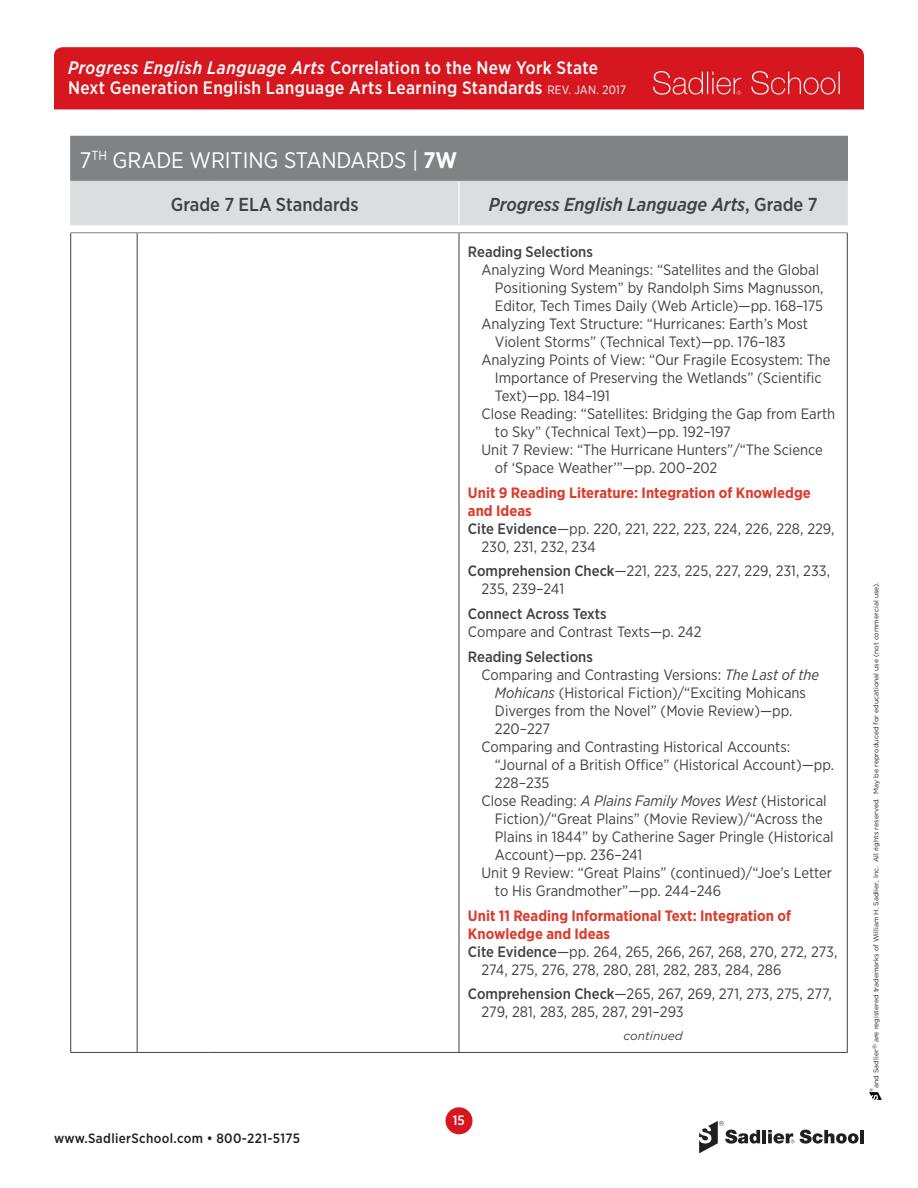
<style>
.page{position:relative;width:918px;height:1188px;background:#fff}
.page>*{position:absolute;margin:0;border:0;box-sizing:border-box;transform-origin:0 0}
.DOMAIN_PARAGRAPH{font:22.5px "Gotham Narrow";letter-spacing:-.005em;color:#fff}
.Table_header{font:italic 500 18.75px "Gotham Narrow";color:#414142}
.Table_header-2{font:500 18.75px "Gotham Narrow";color:#414142}
.t1{font:500 18px/19.8px "Gotham Narrow";letter-spacing:.02em;color:#fff}
.Citation_indents{font:15px/18px "Gotham Narrow";color:#414142}
.Citations{font:15px/18px "Gotham Narrow";color:#414142}
.Citation_Subhead_Med{font:15px/18px "Gotham Narrow";color:#414142}
.Citation_Red_Head{font:700 15px/18px "Gotham Narrow";color:#dc3c2b}
.Citation_Subhead_Med-2{font:500 15px "Gotham Narrow";color:#414142}
.t2{font:500 13.5px "Gotham Narrow";letter-spacing:.025em;color:#231f20}
.t3{font:500 13.5px "Gotham Narrow";color:#fff}
.CONTINUED{font:italic 12px "Gotham";color:#414142}
.t4{font:6.9px "Gotham";color:#231f20}
.t5{font:4.8px "Gotham";color:#231f20}
.s1{font-style:italic}
.s2{font-weight:400;font-size:12px}
.s3{font-weight:700}
.s4{font-style:normal}
.s5{font-weight:500}
</style>
<div class="page">
<svg style="left:869px;top:1093px;width:13px;height:7px"></svg>
<svg style="left:699px;top:1121px;width:61px;height:32px"></svg>
<hr style="left:762px;top:1130px;width:4px;height:13px;background:#231f20">
<svg style="left:800px;top:1130px;width:59px;height:14px"></svg>
<hr style="left:860px;top:1130px;width:4px;height:13px;background:#231f20">
<svg style="left:768px;top:1130px;width:26px;height:14px"></svg>
<div style="left:446px;top:1107px;width:27px;height:27px;background:#d7171f;border-radius:50%"></div>
<div style="left:54px;top:47px;width:810px;height:62px;background:#d7171f"></div>
<svg style="left:653px;top:71px;width:88px;height:24px;background:#dd3f45"></svg>
<svg style="left:751px;top:71px;width:89px;height:24px;background:#dc3940"></svg>
<div style="left:71px;top:136px;width:776px;height:45px;background:#808285"></div>
<div style="left:71px;top:182px;width:776px;height:42px;background:#dcdddf"></div>
<hr style="left:847px;top:137px;width:1px;height:44px;background:#808285">
<hr style="left:70px;top:136px;width:67px;height:1px;background:#808285">
<hr style="left:70px;top:137px;width:1px;height:44px;background:#808285">
<hr style="left:459px;top:136px;width:389px;height:1px;background:#808285">
<hr style="left:70px;top:232px;width:67px;height:1px;background:#808285">
<hr style="left:137px;top:232px;width:74px;height:1px;background:#808285">
<hr style="left:211px;top:232px;width:248px;height:1px;background:#808285">
<hr style="left:459px;top:232px;width:389px;height:1px;background:#808285">
<hr style="left:137px;top:233px;width:1px;height:819px;background:#414142">
<hr style="left:459px;top:233px;width:1px;height:819px;background:#414142">
<hr style="left:847px;top:233px;width:1px;height:819px;background:#414142">
<hr style="left:459px;top:1052px;width:389px;height:1px;background:#414142">
<hr style="left:70px;top:1052px;width:67px;height:1px;background:#414142">
<hr style="left:137px;top:1052px;width:74px;height:1px;background:#414142">
<hr style="left:211px;top:1052px;width:248px;height:1px;background:#414142">
<hr style="left:70px;top:181px;width:67px;height:1px;background:#dcdddf">
<hr style="left:137px;top:181px;width:74px;height:1px;background:#dcdddf">
<hr style="left:211px;top:181px;width:248px;height:1px;background:#dcdddf">
<hr style="left:459px;top:181px;width:389px;height:1px;background:#dcdddf">
<hr style="left:70px;top:182px;width:1px;height:42px;background:#dcdddf">
<hr style="left:847px;top:182px;width:1px;height:42px;background:#dcdddf">
<hr style="left:70px;top:224px;width:67px;height:1px;background:#dcdddf">
<hr style="left:137px;top:224px;width:74px;height:1px;background:#dcdddf">
<hr style="left:211px;top:224px;width:248px;height:1px;background:#dcdddf">
<hr style="left:459px;top:224px;width:389px;height:1px;background:#dcdddf">
<hr style="left:458px;top:182px;width:2px;height:42px;background:#fff">
<hr style="left:70px;top:233px;width:1px;height:819px;background:#414142">
<p class="t1" style="left:68px;top:57px;width:560px"><span class="s1">Progress English Language Arts</span> Correlation to the New York State<br>Next Generation English Language Arts Learning Standards <span class="s2">REV. JAN. 2017</span></p>
<p class="DOMAIN_PARAGRAPH" style="left:80px;top:146px;width:379px">7<sup>TH</sup> GRADE WRITING STANDARDS | <span class="s3">7W</span></p>
<p class="Table_header-2" style="left:171px;top:192px;width:189px">Grade 7 ELA Standards</p>
<p class="Table_header" style="left:489px;top:192px;width:330px">Progress English Language Arts<span class="s4">, Grade 7</span></p>
<p class="Citation_Subhead_Med-2" style="left:468px;top:242px;width:126px">Reading Selections</p>
<p class="Citation_indents" style="left:495px;top:260px;width:330px;text-indent:-14px">Analyzing Word Meanings: “Satellites and the Global<br>Positioning System” by Randolph Sims Magnusson,<br>Editor, Tech Times Daily (Web Article)—pp. 168–175</p>
<p class="Citation_indents" style="left:481px;top:314px;width:328px;text-align:center">Analyzing Text Structure: “Hurricanes: Earth’s Most<br>Violent Storms” (Technical Text)—pp. 176–183</p>
<p class="Citation_indents" style="left:495px;top:350px;width:337px;text-indent:-14px">Analyzing Points of View: “Our Fragile Ecosystem: The<br>Importance of Preserving the Wetlands” (Scientific<br>Text)—pp. 184–191</p>
<p class="Citation_indents" style="left:495px;top:404px;width:342px;text-indent:-14px">Close Reading: “Satellites: Bridging the Gap from Earth to Sky” (Technical Text)—pp. 192–197</p>
<p class="Citation_indents" style="left:495px;top:440px;width:329px;text-indent:-14px">Unit 7 Review: “The Hurricane Hunters”/“The Science of ‘Space Weather’”—pp. 200–202</p>
<p class="Citation_Red_Head" style="left:468px;top:483px;width:344px">Unit 9 Reading Literature: Integration of Knowledge and Ideas</p>
<p class="Citations" style="left:481px;top:519px;width:355px;text-indent:-14px"><span class="s5">Cite Evidence</span>—pp. 220, 221, 222, 223, 224, 226, 228, 229,<br>230, 231, 232, 234</p>
<p class="Citation_Subhead_Med" style="left:481px;top:562px;width:350px;text-indent:-14px"><span class="s5">Comprehension Check</span>—221, 223, 225, 227, 229, 231, 233,<br>235, 239–241</p>
<p class="Citation_Subhead_Med-2" style="left:468px;top:604px;width:140px">Connect Across Texts</p>
<p class="Citations" style="left:468px;top:622px;width:235px">Compare and Contrast Texts—p. 242</p>
<p class="Citation_Subhead_Med-2" style="left:468px;top:647px;width:126px">Reading Selections</p>
<p class="Citation_indents" style="left:495px;top:665px;width:326px;text-indent:-14px">Comparing and Contrasting Versions: <span class="s1">The Last of the Mohicans</span> (Historical Fiction)/“Exciting Mohicans Diverges from the Novel” (Movie Review)—pp.<br>220–227</p>
<p class="Citation_indents" style="left:495px;top:737px;width:341px;text-indent:-14px">Comparing and Contrasting Historical Accounts: “Journal of a British Office” (Historical Account)—pp.<br>228–235</p>
<p class="Citation_indents" style="left:495px;top:791px;width:340px;text-indent:-14px">Close Reading: <span class="s1">A Plains Family Moves West</span> (Historical Fiction)/“Great Plains” (Movie Review)/“Across the Plains in 1844” by Catherine Sager Pringle (Historical Account)—pp. 236–241</p>
<p class="Citation_indents" style="left:495px;top:863px;width:339px;text-indent:-14px">Unit 9 Review: “Great Plains” (continued)/“Joe’s Letter to His Grandmother”—pp. 244–246</p>
<p class="Citation_Red_Head" style="left:468px;top:906px;width:325px">Unit 11 Reading Informational Text: Integration of<br>Knowledge and Ideas</p>
<p class="Citations" style="left:481px;top:942px;width:357px;text-indent:-14px"><span class="s5">Cite Evidence</span>—pp. 264, 265, 266, 267, 268, 270, 272, 273,<br>274, 275, 276, 278, 280, 281, 282, 283, 284, 286</p>
<p class="Citation_Subhead_Med" style="left:481px;top:985px;width:352px;text-indent:-14px"><span class="s5">Comprehension Check</span>—265, 267, 269, 271, 273, 275, 277,<br>279, 281, 283, 285, 287, 291–293</p>
<p class="CONTINUED" style="left:623px;top:1028px;width:61px">continued</p>
<p class="t2" style="left:54px;top:1129px;width:248px">www.SadlierSchool.com • 800-221-5175</p>
<p class="t3" style="left:453px;top:1112px;width:14px">15</p>
<p class="t4" style="left:872px;top:1088px;width:507px;rotate:-90deg">and Sadlier<sup>®</sup> are registered trademarks of William H. Sadlier, Inc. All rights reserved. May be reproduced for educational use (not commercial use).</p>
<p class="t5" style="left:868px;top:1092px;width:6px;rotate:-90deg">®</p>
</div>
